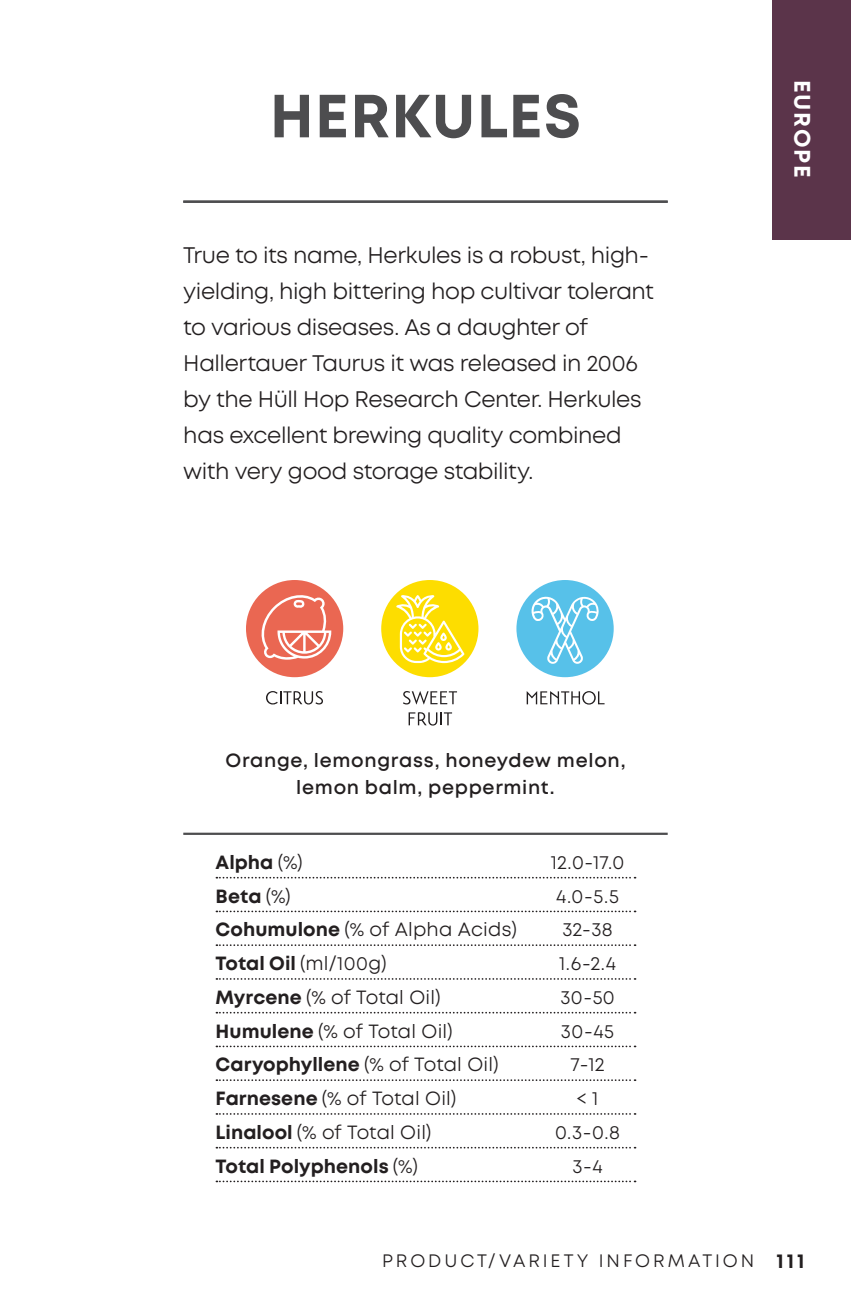
<style>
.page{position:relative;width:851px;height:1296px;background:#fff}
.page>*{position:absolute;margin:0;border:0;box-sizing:border-box;transform-origin:0 0}
.t1{font:700 60.75px "Mont";letter-spacing:.015em;color:#4d4d4f}
.t2{font:22.5px/36px "Mont";letter-spacing:-.02em;color:#231f20}
.t3{font:700 22.5px "Mont";letter-spacing:.085em;color:#fff}
.t4{font:19.12px "Mont";letter-spacing:.005em;color:#231f20}
.t5{font:700 19.12px "Mont";letter-spacing:.005em;color:#231f20}
.t6{font:600 19.12px/27px "Mont";letter-spacing:.035em;color:#231f20;text-align:center}
.t7{font:18px "Mont";letter-spacing:.165em;color:#231f20}
.s1{font-weight:400}
.s2{font-weight:700}
.s3{font-weight:700;font-size:20.25px}
</style>
<div class="page">
<div style="left:772px;top:0;width:78px;height:240px;background:#5b344a"></div>
<svg style="left:526px;top:691px;width:78px;height:14px"></svg>
<div style="left:516px;top:580px;width:97px;height:97px;background:#57c1e9;border-radius:50%"></div>
<svg style="left:531px;top:596px;width:67px;height:68px"></svg>
<svg style="left:216px;top:877px;width:419px;height:2px"></svg>
<svg style="left:216px;top:911px;width:419px;height:1px"></svg>
<svg style="left:216px;top:944px;width:419px;height:2px"></svg>
<svg style="left:216px;top:978px;width:419px;height:2px"></svg>
<svg style="left:216px;top:1012px;width:419px;height:2px"></svg>
<svg style="left:216px;top:1046px;width:419px;height:1px"></svg>
<svg style="left:216px;top:1079px;width:419px;height:2px"></svg>
<svg style="left:216px;top:1113px;width:419px;height:2px"></svg>
<svg style="left:216px;top:1147px;width:419px;height:2px"></svg>
<svg style="left:216px;top:1181px;width:419px;height:1px"></svg>
<svg style="left:403px;top:691px;width:54px;height:14px"></svg>
<svg style="left:408px;top:712px;width:44px;height:14px"></svg>
<div style="left:381px;top:580px;width:97px;height:97px;background:#fddd00;border-radius:50%"></div>
<svg style="left:396px;top:595px;width:68px;height:68px"></svg>
<svg style="left:266px;top:691px;width:57px;height:14px"></svg>
<div style="left:246px;top:580px;width:97px;height:97px;background:#ea6752;border-radius:50%"></div>
<svg style="left:258px;top:592px;width:73px;height:68px"></svg>
<hr style="left:183px;top:201px;width:484px;height:2px;background:#4d4d4f">
<hr style="left:183px;top:833px;width:484px;height:2px;background:#4d4d4f">
<h1 class="t1" style="left:270px;top:77px;width:313px">HERKULES</h1>
<p class="t2" style="left:183px;top:238px;width:472px">True to its name, Herkules is a robust, high&shy;yielding, high bittering hop cultivar tolerant to various diseases. As a daughter of Hallertauer Taurus it was released in 2006 by the Hüll Hop Research Center. Herkules has excellent brewing quality combined with very good storage stability.</p>
<p class="t6" style="left:225px;top:747px;width:401px">Orange, lemongrass, honeydew melon, lemon balm, peppermint.</p>
<p class="t5" style="left:215px;top:850px;width:89px">Alpha <span class="s1">(%)</span></p>
<p class="t4" style="left:550px;top:850px;width:75px">12.0-17.0</p>
<p class="t5" style="left:215px;top:883px;width:77px">Beta <span class="s1">(%)</span></p>
<p class="t4" style="left:556px;top:884px;width:64px">4.0-5.5</p>
<p class="t4" style="left:215px;top:917px;width:303px"><span class="s2">Cohumulone</span> (% of Alpha Acids)</p>
<p class="t4" style="left:562px;top:917px;width:52px">32-38</p>
<p class="t4" style="left:215px;top:951px;width:172px"><span class="s2">Total Oil</span> (ml/100g)</p>
<p class="t4" style="left:559px;top:951px;width:58px">1.6-2.4</p>
<p class="t4" style="left:215px;top:985px;width:226px"><span class="s2">Myrcene</span> (% of Total Oil)</p>
<p class="t4" style="left:560px;top:985px;width:56px">30-50</p>
<p class="t4" style="left:215px;top:1019px;width:238px"><span class="s2">Humulene</span> (% of Total Oil)</p>
<p class="t4" style="left:561px;top:1019px;width:55px">30-45</p>
<p class="t5" style="left:215px;top:1052px;width:284px">Caryophyllene <span class="s1">(% of Total Oil)</span></p>
<p class="t4" style="left:570px;top:1052px;width:36px">7-12</p>
<p class="t4" style="left:215px;top:1086px;width:242px"><span class="s2">Farnesene</span> (% of Total Oil)</p>
<p class="t4" style="left:576px;top:1086px;width:23px">&lt; 1</p>
<p class="t4" style="left:215px;top:1120px;width:217px"><span class="s2">Linalool</span> (% of Total Oil)</p>
<p class="t4" style="left:555px;top:1120px;width:67px">0.3-0.8</p>
<p class="t5" style="left:215px;top:1153px;width:204px">Total Polyphenols <span class="s1">(%)</span></p>
<p class="t4" style="left:572px;top:1154px;width:32px">3-4</p>
<p class="t3" style="left:817px;top:80px;width:99px;rotate:90deg">EUROPE</p>
<p class="t7" style="left:382px;top:1250px;width:424px">PRODUCT/VARIETY INFORMATION <span class="s3">111</span></p>
</div>
